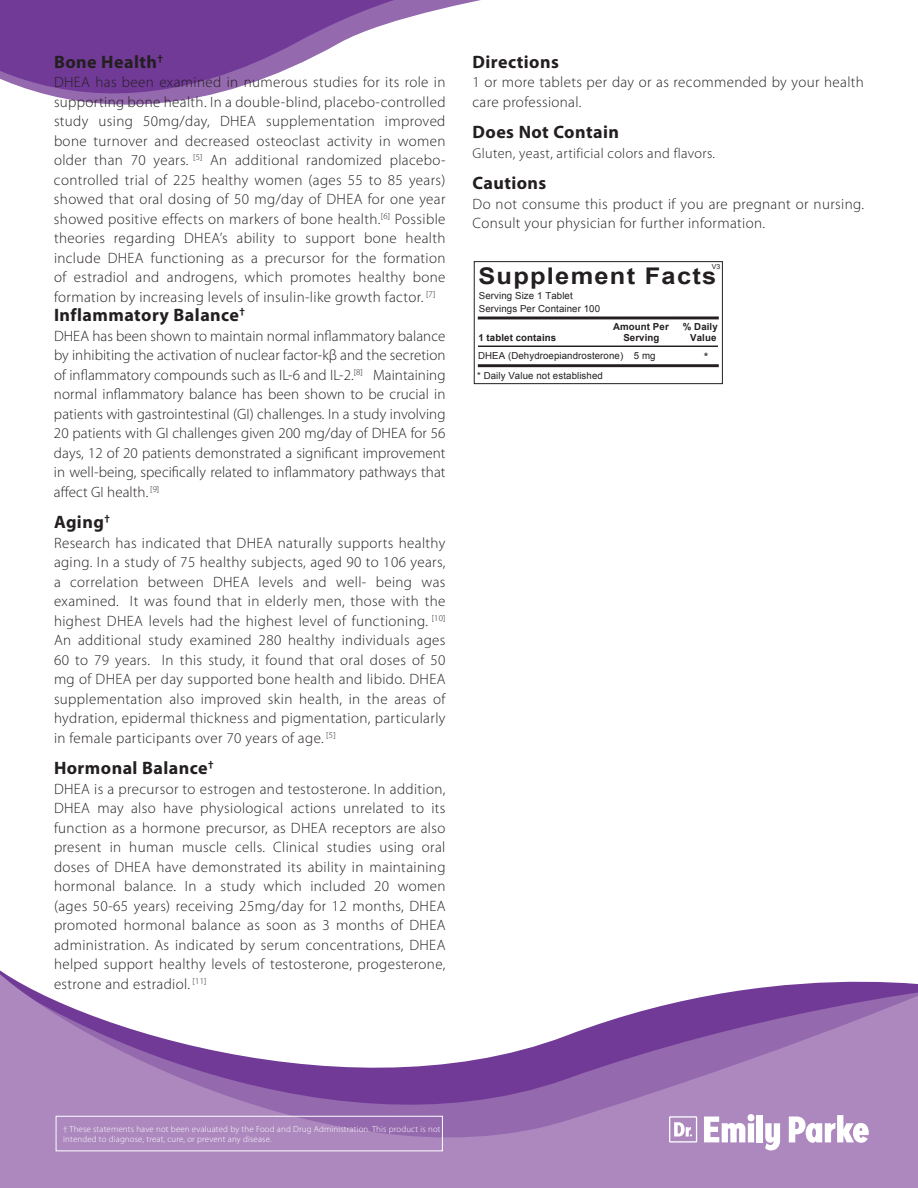
<style>
.page{position:relative;width:918px;height:1188px;background:#fff}
.page>*{position:absolute;margin:0;border:0;box-sizing:border-box;transform-origin:0 0}
.t1{font:700 22.95px "Arial";letter-spacing:.05em;color:#231f20;scale:1.11 1}
.t2{font:700 18px "Myriad Pro";letter-spacing:.025em;color:#231f20}
.t3{font:300 15px/19.5px "Myriad Pro";letter-spacing:.025em;color:#231f20;text-align:justify}
.t4{font:300 14.25px "Myriad Pro";letter-spacing:.025em;color:#231f20}
.t5{font:11.7px "Arial";color:#231f20}
.t6{font:9.75px/12.3px "Arial";letter-spacing:.01em;color:#231f20}
.t7{font:700 9.75px "Arial";letter-spacing:.01em;color:#231f20}
.t8{font:300 8.85px/10.6px "Myriad Pro";letter-spacing:.02em;color:#fff}
.t9{font:6.9px "Arial";color:#231f20}
</style>
<div class="page">
<svg style="left:0;top:970px;width:918px;height:218px;fill:#ac88be"></svg>
<svg style="left:0;top:0;width:443px;height:105px;fill:#713a97"></svg>
<svg style="left:704px;top:1114px;width:51px;height:28px"></svg>
<div style="left:757px;top:1115px;width:6px;height:27px;background:#fff"></div>
<svg style="left:765px;top:1123px;width:15px;height:27px"></svg>
<svg style="left:789px;top:1115px;width:80px;height:28px"></svg>
<svg style="left:669px;top:1116px;width:28px;height:27px"></svg>
<div style="left:56px;top:1116px;width:387px;height:35px;border:1px solid #fff"></div>
<div style="left:474px;top:261px;width:249px;height:123px;border:1px solid #231f20"></div>
<hr style="left:478px;top:316px;width:241px;height:3px;background:#231f20">
<hr style="left:478px;top:364px;width:241px;height:3px;background:#231f20">
<hr style="left:478px;top:346px;width:240px;height:1px;background:#231f20">
<p class="t2" style="left:54px;top:50px;width:110px">Bone Health<sup>†</sup></p>
<p class="t3" style="left:54px;top:72px;width:393px">DHEA has been examined in numerous studies for its role in supporting bone health. In a double-blind, placebo-controlled study using 50mg/day, DHEA supplementation improved bone turnover and decreased osteoclast activity in women older than 70 years. <sup>[5]</sup> An additional randomized placebo&shy;controlled trial of 225 healthy women (ages 55 to 85 years) showed that oral dosing of 50 mg/day of DHEA for one year showed positive effects on markers of bone health.<sup>[6]</sup> Possible theories regarding DHEA’s ability to support bone health include DHEA functioning as a precursor for the formation of estradiol and androgens, which promotes healthy bone formation by increasing levels of insulin-like growth factor. <sup>[7]</sup></p>
<p class="t2" style="left:54px;top:303px;width:193px">Inflammatory Balance<sup>†</sup></p>
<p class="t3" style="left:54px;top:326px;width:393px">DHEA has been shown to maintain normal inflammatory balance by inhibiting the activation of nuclear factor-kβ and the secretion of inflammatory compounds such as IL-6 and IL-2.<sup>[8]</sup> Maintaining normal inflammatory balance has been shown to be crucial in patients with gastrointestinal (GI) challenges. In a study involving 20 patients with GI challenges given 200 mg/day of DHEA for 56 days, 12 of 20 patients demonstrated a significant improvement in well-being, specifically related to inflammatory pathways that affect GI health. <sup>[9]</sup></p>
<p class="t2" style="left:54px;top:510px;width:57px">Aging<sup>†</sup></p>
<p class="t3" style="left:54px;top:533px;width:393px">Research has indicated that DHEA naturally supports healthy aging. In a study of 75 healthy subjects, aged 90 to 106 years, a correlation between DHEA levels and well- being was examined. It was found that in elderly men, those with the highest DHEA levels had the highest level of functioning. <sup>[10] </sup>An additional study examined 280 healthy individuals ages 60 to 79 years. In this study, it found that oral doses of 50 mg of DHEA per day supported bone health and libido. DHEA supplementation also improved skin health, in the areas of hydration, epidermal thickness and pigmentation, particularly in female participants over 70 years of age. <sup>[5]</sup></p>
<p class="t2" style="left:54px;top:756px;width:161px">Hormonal Balance<sup>†</sup></p>
<p class="t3" style="left:54px;top:779px;width:393px">DHEA is a precursor to estrogen and testosterone. In addition, DHEA may also have physiological actions unrelated to its function as a hormone precursor, as DHEA receptors are also present in human muscle cells. Clinical studies using oral doses of DHEA have demonstrated its ability in maintaining hormonal balance. In a study which included 20 women (ages 50-65 years) receiving 25mg/day for 12 months, DHEA promoted hormonal balance as soon as 3 months of DHEA administration. As indicated by serum concentrations, DHEA helped support healthy levels of testosterone, progesterone, estrone and estradiol. <sup>[11]</sup></p>
<p class="t2" style="left:472px;top:50px;width:88px">Directions</p>
<p class="t3" style="left:472px;top:72px;width:393px">1 or more tablets per day or as recommended by your health care professional.</p>
<p class="t2" style="left:472px;top:120px;width:148px">Does Not Contain</p>
<p class="t4" style="left:472px;top:144px;width:244px">Gluten, yeast, artificial colors and flavors.</p>
<p class="t2" style="left:472px;top:171px;width:75px">Cautions</p>
<p class="t3" style="left:472px;top:194px;width:393px">Do not consume this product if you are pregnant or nursing.<br>Consult your physician for further information.</p>
<h1 class="t1" style="left:478px;top:261px;width:216px">Supplement Facts</h1>
<p class="t6" style="left:479px;top:290px;width:123px">Serving Size 1 Tablet<br>Servings Per Container 100</p>
<p class="t7" style="left:613px;top:320px;width:57px">Amount Per</p>
<p class="t7" style="left:683px;top:320px;width:37px">% Daily</p>
<p class="t7" style="left:478px;top:331px;width:79px">1 tablet contains</p>
<p class="t7" style="left:623px;top:331px;width:38px">Serving</p>
<p class="t7" style="left:690px;top:331px;width:28px">Value</p>
<p class="t6" style="left:477px;top:345px;width:148px;line-height:20px">DHEA (Dehydroepiandrosterone) * Daily Value not established</p>
<p class="t9" style="left:712px;top:262px;width:10px">V3</p>
<p class="t6" style="left:634px;top:349px;width:23px">5 mg</p>
<p class="t5" style="left:704px;top:349px;width:6px">*</p>
<p class="t8" style="left:63px;top:1123px;width:379px">† These statements have not been evaluated by the Food and Drug Administration. This product is not intended to diagnose, treat, cure, or prevent any disease.</p>
</div>
